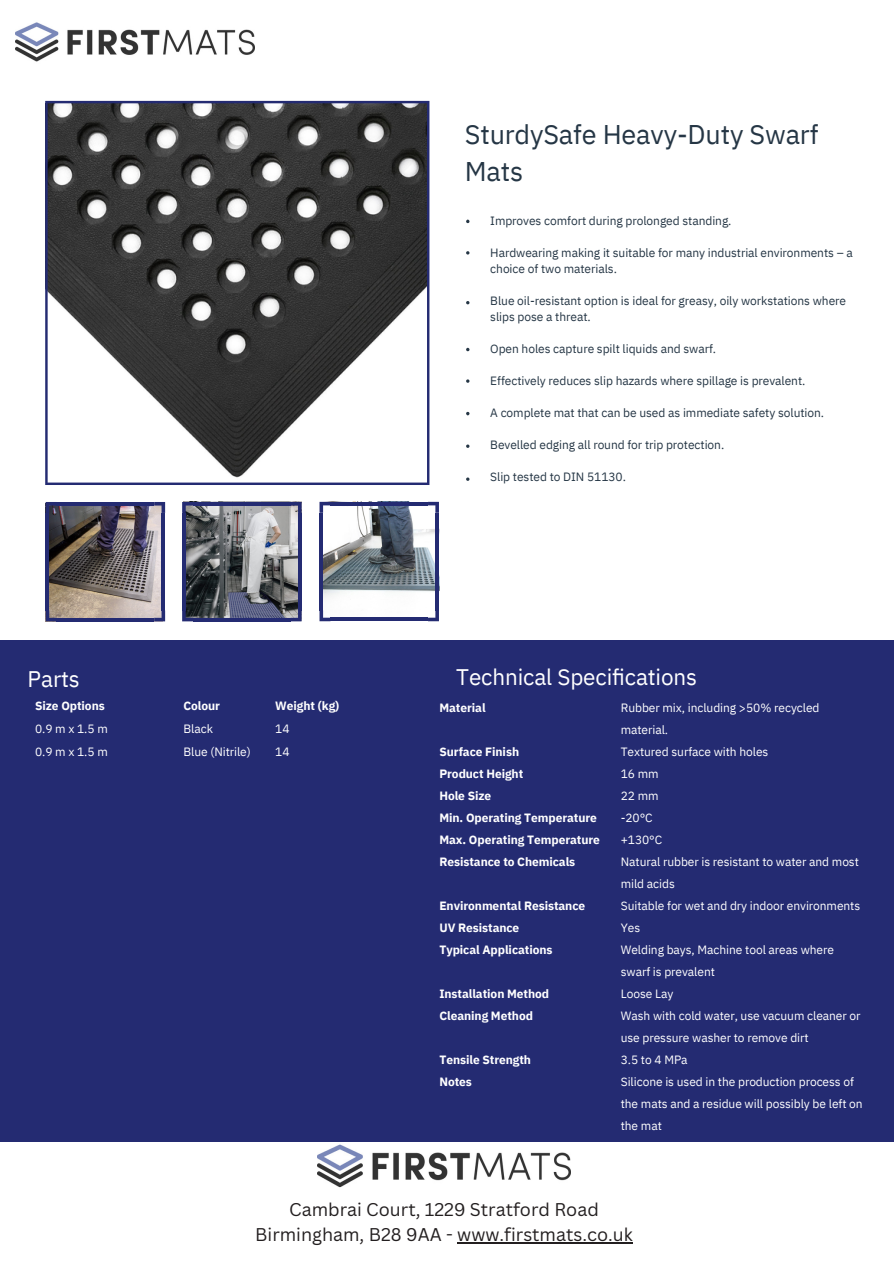
<style>
.page{position:relative;width:894px;height:1264px;background:#fff}
.page>*{position:absolute;margin:0;border:0;box-sizing:border-box;transform-origin:0 0}
.t1{font:27px/37.2px "IBM Plex Sans";letter-spacing:-.005em;color:#253645}
.t2{font:22.5px "IBM Plex Sans";letter-spacing:-.005em;color:#fff}
.t3{font:18px "Canva Sans";color:#231f20}
.t4{font:12px/22px "IBM Plex Sans";letter-spacing:-.005em;color:#fff}
.t5{font:12px "IBM Plex Sans";letter-spacing:-.005em;color:#253645}
.t6{font:700 12px "IBM Plex Sans";letter-spacing:-.005em;color:#fff}
</style>
<div class="page">
<div style="left:0;top:640px;width:892px;height:502px;background:#242b72"></div>
<img style="left:16px;top:22px;width:238px;height:40px">
<img style="left:317px;top:1144px;width:253px;height:44px">
<img style="left:49px;top:505px;width:112px;height:113px">
<hr style="left:161px;top:513px;width:4px;height:97px;background:#242b72">
<hr style="left:46px;top:513px;width:3px;height:97px;background:#242b72">
<hr style="left:57px;top:502px;width:97px;height:3px;background:#242b72">
<hr style="left:57px;top:618px;width:97px;height:3px;background:#242b72">
<svg style="left:154px;top:502px;width:11px;height:11px"></svg>
<svg style="left:46px;top:502px;width:11px;height:11px"></svg>
<svg style="left:154px;top:610px;width:11px;height:11px"></svg>
<svg style="left:46px;top:610px;width:11px;height:11px"></svg>
<img style="left:186px;top:502px;width:116px;height:118px">
<hr style="left:298px;top:513px;width:3px;height:97px;background:#242b72">
<hr style="left:182px;top:513px;width:4px;height:97px;background:#242b72">
<hr style="left:193px;top:502px;width:97px;height:3px;background:#242b72">
<hr style="left:193px;top:618px;width:97px;height:3px;background:#242b72">
<svg style="left:290px;top:502px;width:11px;height:11px"></svg>
<svg style="left:182px;top:502px;width:11px;height:11px"></svg>
<svg style="left:290px;top:610px;width:11px;height:11px"></svg>
<svg style="left:182px;top:610px;width:11px;height:11px"></svg>
<svg style="left:45px;top:101px;width:384px;height:384px"></svg>
<img style="left:323px;top:505px;width:112px;height:94px">
<hr style="left:435px;top:513px;width:4px;height:97px;background:#242b72">
<hr style="left:319px;top:513px;width:4px;height:97px;background:#242b72">
<hr style="left:330px;top:502px;width:98px;height:3px;background:#242b72">
<hr style="left:330px;top:617px;width:98px;height:4px;background:#242b72">
<svg style="left:428px;top:502px;width:11px;height:11px"></svg>
<svg style="left:319px;top:502px;width:11px;height:11px"></svg>
<svg style="left:428px;top:610px;width:11px;height:11px"></svg>
<svg style="left:319px;top:610px;width:11px;height:11px"></svg>
<svg style="left:466px;top:379px;width:3px;height:4px"></svg>
<svg style="left:466px;top:444px;width:3px;height:4px"></svg>
<svg style="left:466px;top:477px;width:3px;height:4px"></svg>
<hr style="left:457px;top:1241px;width:175px;height:2px;background:#231f20">
<p class="t1" style="left:464px;top:115px;width:355px">SturdySafe Heavy-Duty Swarf<br>Mats</p>
<p class="t5" style="left:490px;top:212px;width:243px">Improves comfort during prolonged standing.</p>
<p class="t5" style="left:490px;top:244px;width:364px">Hardwearing making it suitable for many industrial environments – a</p>
<p class="t5" style="left:490px;top:260px;width:128px">choice of two materials.</p>
<p class="t5" style="left:490px;top:292px;width:357px">Blue oil-resistant option is ideal for greasy, oily workstations where</p>
<p class="t5" style="left:490px;top:308px;width:102px">slips pose a threat.</p>
<p class="t5" style="left:490px;top:340px;width:227px">Open holes capture spilt liquids and swarf.</p>
<p class="t5" style="left:490px;top:372px;width:316px">Effectively reduces slip hazards where spillage is prevalent.</p>
<p class="t5" style="left:490px;top:404px;width:335px">A complete mat that can be used as immediate safety solution.</p>
<p class="t5" style="left:490px;top:436px;width:235px">Bevelled edging all round for trip protection.</p>
<p class="t5" style="left:490px;top:468px;width:137px">Slip tested to DIN 51130.</p>
<p class="t2" style="left:28px;top:664px;width:54px">Parts</p>
<p class="t2" style="left:456px;top:661px;width:242px">Technical Specifications</p>
<p class="t6" style="left:35px;top:698px;width:71px">Size Options</p>
<p class="t4" style="left:35px;top:717px;width:74px">0.9 m x 1.5 m</p>
<p class="t4" style="left:35px;top:740px;width:74px">0.9 m x 1.5 m</p>
<p class="t6" style="left:183px;top:698px;width:38px">Colour</p>
<p class="t4" style="left:183px;top:717px;width:31px">Black</p>
<p class="t4" style="left:183px;top:740px;width:69px">Blue (Nitrile)</p>
<p class="t6" style="left:275px;top:698px;width:65px">Weight (kg)</p>
<p class="t4" style="left:275px;top:717px;width:16px">14</p>
<p class="t4" style="left:275px;top:740px;width:16px">14</p>
<p class="t6" style="left:439px;top:700px;width:48px">Material</p>
<p class="t6" style="left:439px;top:744px;width:81px">Surface Finish</p>
<p class="t6" style="left:439px;top:766px;width:85px">Product Height</p>
<p class="t6" style="left:439px;top:788px;width:53px">Hole Size</p>
<p class="t6" style="left:439px;top:810px;width:159px">Min. Operating Temperature</p>
<p class="t6" style="left:439px;top:832px;width:162px">Max. Operating Temperature</p>
<p class="t6" style="left:439px;top:854px;width:137px">Resistance to Chemicals</p>
<p class="t6" style="left:439px;top:898px;width:147px">Environmental Resistance</p>
<p class="t6" style="left:439px;top:920px;width:81px">UV Resistance</p>
<p class="t6" style="left:439px;top:942px;width:115px">Typical Applications</p>
<p class="t6" style="left:439px;top:986px;width:111px">Installation Method</p>
<p class="t6" style="left:439px;top:1008px;width:95px">Cleaning Method</p>
<p class="t6" style="left:439px;top:1052px;width:93px">Tensile Strength</p>
<p class="t6" style="left:439px;top:1074px;width:34px">Notes</p>
<p class="t4" style="left:620px;top:697px;width:200px">Rubber mix, including &gt;50% recycled material.</p>
<p class="t4" style="left:620px;top:741px;width:149px">Textured surface with holes</p>
<p class="t4" style="left:620px;top:763px;width:39px">16 mm</p>
<p class="t4" style="left:620px;top:785px;width:39px">22 mm</p>
<p class="t4" style="left:620px;top:807px;width:33px">-20°C</p>
<p class="t4" style="left:620px;top:829px;width:43px">+130°C</p>
<p class="t4" style="left:620px;top:851px;width:240px">Natural rubber is resistant to water and most mild acids</p>
<p class="t4" style="left:620px;top:894px;width:241px">Suitable for wet and dry indoor environments</p>
<p class="t4" style="left:620px;top:916px;width:21px">Yes</p>
<p class="t4" style="left:620px;top:938px;width:215px">Welding bays, Machine tool areas where swarf is prevalent</p>
<p class="t4" style="left:620px;top:982px;width:54px">Loose Lay</p>
<p class="t4" style="left:620px;top:1004px;width:241px">Wash with cold water, use vacuum cleaner or use pressure washer to remove dirt</p>
<p class="t4" style="left:620px;top:1048px;width:68px">3.5 to 4 MPa</p>
<p class="t4" style="left:620px;top:1070px;width:243px">Silicone is used in the production process of the mats and a residue will possibly be left on the mat</p>
<p class="t3" style="left:289px;top:1196px;width:311px">Cambrai Court, 1229 Stratford Road</p>
<p class="t3" style="left:255px;top:1221px;width:379px">Birmingham, B28 9AA - www.firstmats.co.uk</p>
</div>
